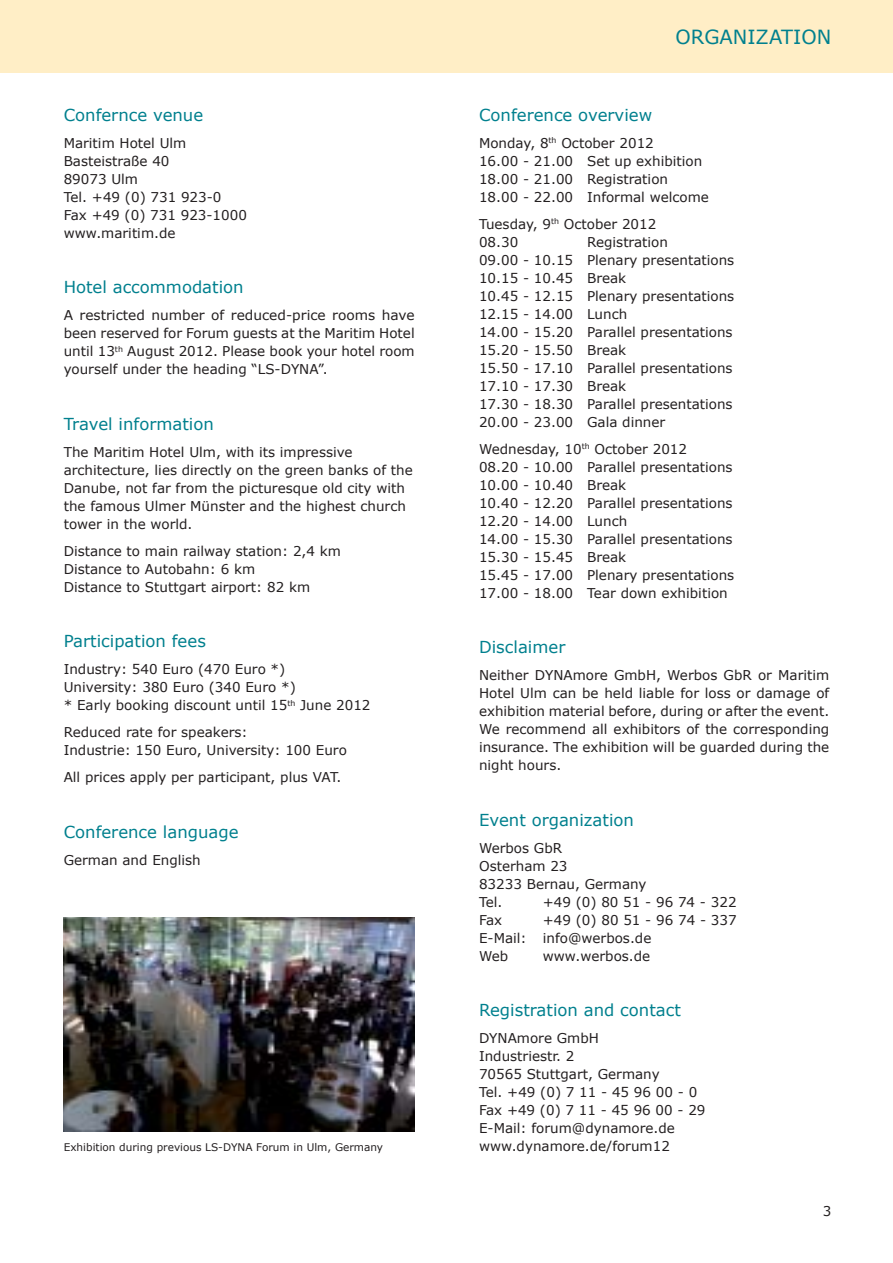
<style>
.page{position:relative;width:893px;height:1263px;background:#fff}
.page>*{position:absolute;margin:0;border:0;box-sizing:border-box;transform-origin:0 0}
.t1{font:19.5px "Verdana";color:#00808e}
.t2{font:16.5px "Verdana";color:#00808e}
.t3{font:13.5px/18px "Verdana";color:#231f20}
.t4{font:10.5px "Verdana";color:#231f20}
</style>
<div class="page">
<div style="left:0;top:0;width:893px;height:72px;background:#ffeec6"></div>
<img style="left:64px;top:917px;width:351px;height:214px">
<p class="t2" style="left:64px;top:104px;width:141px">Confernce venue</p>
<p class="t3" style="left:64px;top:133px;width:185px">Maritim Hotel Ulm<br>Basteistraße 40<br>89073 Ulm<br>Tel. +49 (0) 731 923-0<br>Fax +49 (0) 731 923-1000 www.maritim.de</p>
<p class="t2" style="left:64px;top:277px;width:181px">Hotel accommodation</p>
<p class="t3" style="left:64px;top:306px;width:352px;text-align:justify">A restricted number of reduced-price rooms have been reserved for Forum guests at the Maritim Hotel until 13<sup>th</sup> August 2012. Please book your hotel room yourself under the heading “LS-DYNA”.</p>
<p class="t2" style="left:64px;top:413px;width:152px">Travel information</p>
<p class="t3" style="left:64px;top:442px;width:351px">The Maritim Hotel Ulm, with its impressive<br>architec ture, lies directly on the green banks of the Danube, not far from the picturesque old city with the famous Ulmer Münster and the highest church tower in the world.</p>
<p class="t3" style="left:64px;top:541px;width:279px">Distance to main railway station: 2,4 km<br>Distance to Autobahn: 6 km<br>Distance to Stuttgart airport: 82 km</p>
<p class="t2" style="left:64px;top:631px;width:144px">Participation fees</p>
<p class="t3" style="left:64px;top:660px;width:308px">Industry: 540 Euro (470 Euro *)<br>University: 380 Euro (340 Euro *)<br>* Early booking discount until 15<sup>th</sup> June 2012</p>
<p class="t3" style="left:64px;top:723px;width:285px">Reduced rate for speakers:<br>Industrie: 150 Euro, University: 100 Euro</p>
<p class="t3" style="left:64px;top:768px;width:279px">All prices apply per participant, plus VAT.</p>
<p class="t2" style="left:64px;top:821px;width:176px">Conference language</p>
<p class="t3" style="left:64px;top:850px;width:139px">German and English</p>
<p class="t4" style="left:64px;top:1141px;width:321px">Exhibition during previous LS-DYNA Forum in Ulm, Germany</p>
<h1 class="t1" style="left:675px;top:24px;width:157px">ORGANIZATION</h1>
<p class="t2" style="left:479px;top:104px;width:175px">Conference overview</p>
<p class="t3" style="left:479px;top:133px;width:231px">Monday, 8<sup>th</sup> October 2012<br>16.00 - 21.00 Set up exhibition<br>18.00 - 21.00 Registration<br>18.00 - 22.00 Informal welcome</p>
<p class="t3" style="left:479px;top:214px;width:179px">Tuesday, 9<sup>th</sup> October 2012<br>08.30</p>
<p class="t3" style="left:479px;top:232px;width:257px;text-indent:108px">Registration<br>09.00 - 10.15 Plenary presentations<br>10.15 - 10.45 Break<br>10.45 - 12.15 Plenary presentations<br>12.15 - 14.00 Lunch<br>14.00 - 15.20 Parallel presentations<br>15.20 - 15.50 Break<br>15.50 - 17.10 Parallel presentations<br>17.10 - 17.30 Break<br>17.30 - 18.30 Parallel presentations<br>20.00 - 23.00 Gala dinner</p>
<p class="t3" style="left:479px;top:439px;width:257px">Wednesday, 10<sup>th</sup> October 2012<br>08.20 - 10.00 Parallel presentations<br>10.00 - 10.40 Break<br>10.40 - 12.20 Parallel presentations<br>12.20 - 14.00 Lunch<br>14.00 - 15.30 Parallel presentations<br>15.30 - 15.45 Break<br>15.45 - 17.00 Plenary presentations<br>17.00 - 18.00 Tear down exhibition</p>
<p class="t2" style="left:479px;top:637px;width:88px">Disclaimer</p>
<p class="t3" style="left:479px;top:666px;width:352px;text-align:justify">Neither DYNAmore GmbH, Werbos GbR or Maritim Hotel Ulm can be held liable for loss or damage of exhibition material before, during or after the event.<br>We recommend all exhibitors of the corresponding insurance. The exhibition will be guarded during the night hours.</p>
<p class="t2" style="left:479px;top:809px;width:156px">Event organization</p>
<p class="t3" style="left:479px;top:838px;width:169px">Werbos GbR<br>Osterham 23<br>83233 Bernau, Germany<br>Tel.</p>
<p class="t3" style="left:543px;top:892px;width:195px">+49 (0) 80 51 - 96 74 - 322</p>
<p class="t3" style="left:479px;top:910px;width:259px;text-indent:64px">+49 (0) 80 51 - 96 74 - 337<br>E-Mail: info@werbos.de<br>Web</p>
<p class="t3" style="left:479px;top:910px;width:25px">Fax</p>
<p class="t3" style="left:543px;top:946px;width:109px">www.werbos.de</p>
<p class="t2" style="left:479px;top:1000px;width:203px">Registration and contact</p>
<p class="t3" style="left:479px;top:1029px;width:228px">DYNAmore GmbH<br>Industriestr. 2<br>70565 Stuttgart, Germany<br>Tel. +49 (0) 7 11 - 45 96 00 - 0<br>Fax +49 (0) 7 11 - 45 96 00 - 29<br>E-Mail: forum@dynamore.de www.dynamore.de/forum12</p>
<p class="t3" style="left:823px;top:1202px;width:10px">3</p>
</div>
